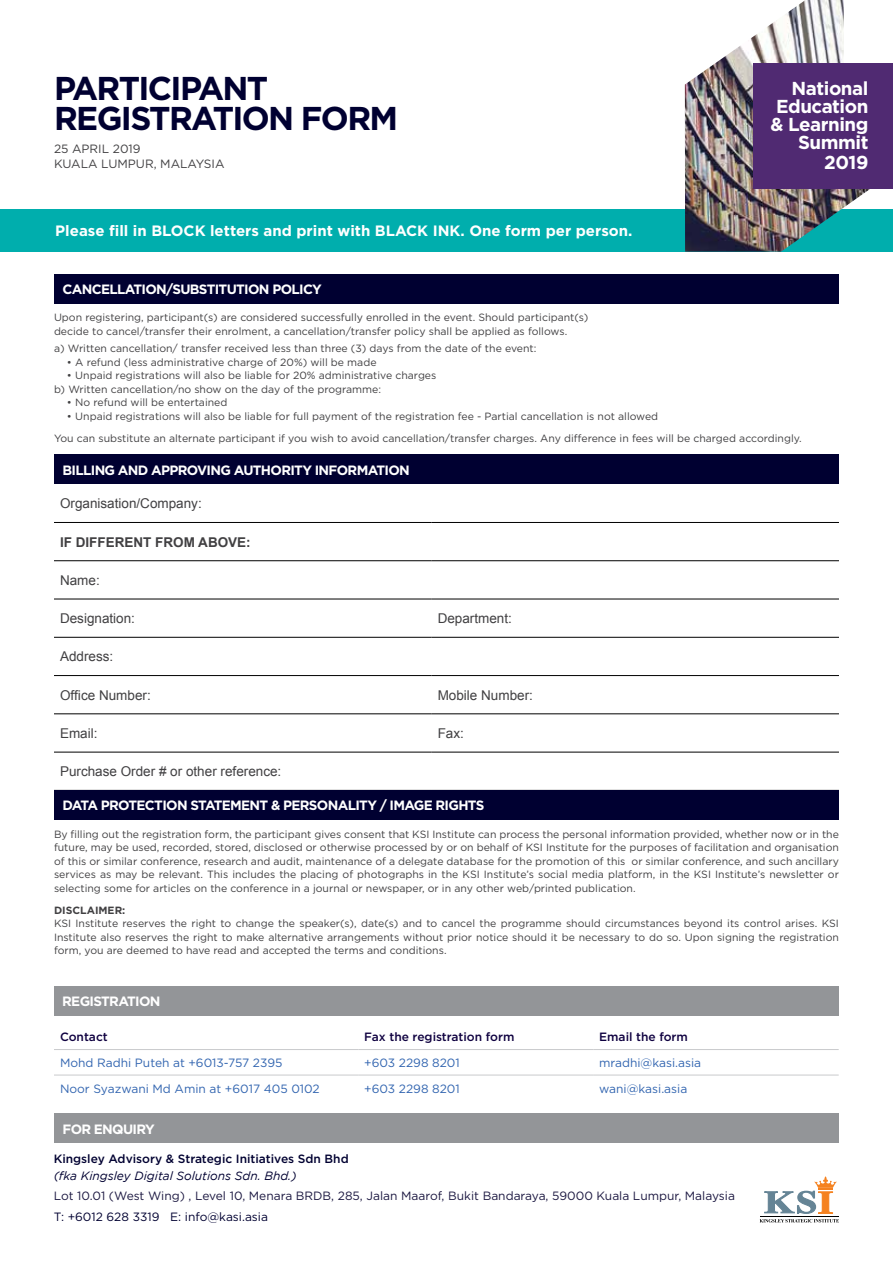
<style>
.page{position:relative;width:893px;height:1263px;background:#fff}
.page>*{position:absolute;margin:0;border:0;box-sizing:border-box;transform-origin:0 0}
.t1{font:700 33px/30px "Gotham";letter-spacing:-.05em;color:#000031}
.t2{font:700 18.75px/18.3px "Gotham";letter-spacing:-.025em;color:#fff;text-align:right}
.t3{font:700 15px "Gotham";color:#fff}
.t4{font:700 13.5px "Gotham";letter-spacing:-.05em;color:#fff}
.t5{font:13.5px "Arial";color:#414042}
.t6{font:700 13.5px "Arial";color:#414042}
.t7{font:12px "Gotham";color:#3265b0}
.t8{font:12px "Gotham";color:#1c1841}
.t9{font:500 12px "Gotham";color:#000031}
.t10{font:500 12px "Gotham";color:#0f0040}
.t11{font:italic 12px "Gotham";color:#000031}
.t12{font:12px/15px "Gotham";color:#414042}
.t13{font:12px "Gotham";color:#000031}
.t14{font:10.5px/13.5px "Gotham";color:#414042}
.t15{font:700 10.5px "Gotham";color:#414042}
</style>
<div class="page">
<hr style="left:54px;top:522px;width:378px;height:1px;background:#000">
<hr style="left:432px;top:522px;width:407px;height:1px;background:#000">
<hr style="left:54px;top:560px;width:378px;height:1px;background:#000">
<hr style="left:432px;top:560px;width:407px;height:1px;background:#000">
<hr style="left:54px;top:599px;width:378px;height:1px;background:#000">
<hr style="left:432px;top:599px;width:407px;height:1px;background:#000">
<hr style="left:54px;top:637px;width:378px;height:1px;background:#000">
<hr style="left:432px;top:637px;width:407px;height:1px;background:#000">
<hr style="left:54px;top:675px;width:378px;height:1px;background:#000">
<hr style="left:432px;top:675px;width:407px;height:1px;background:#000">
<hr style="left:54px;top:713px;width:378px;height:1px;background:#000">
<hr style="left:432px;top:713px;width:407px;height:1px;background:#000">
<hr style="left:54px;top:752px;width:378px;height:1px;background:#000">
<hr style="left:432px;top:752px;width:407px;height:1px;background:#000">
<div style="left:54px;top:454px;width:785px;height:30px;background:#000031"></div>
<div style="left:54px;top:790px;width:785px;height:30px;background:#000031"></div>
<div style="left:54px;top:274px;width:785px;height:30px;background:#000031"></div>
<div style="left:54px;top:986px;width:785px;height:30px;background:#939598"></div>
<div style="left:54px;top:1113px;width:785px;height:30px;background:#939598"></div>
<hr style="left:54px;top:1049px;width:304px;height:1px;background:#c9cacc">
<hr style="left:358px;top:1049px;width:235px;height:1px;background:#c9cacc">
<hr style="left:593px;top:1049px;width:246px;height:1px;background:#c9cacc">
<hr style="left:54px;top:1075px;width:304px;height:1px;background:#c9cacc">
<hr style="left:358px;top:1075px;width:235px;height:1px;background:#c9cacc">
<hr style="left:593px;top:1075px;width:246px;height:1px;background:#c9cacc">
<svg style="left:760px;top:1176px;width:79px;height:46px"></svg>
<div style="left:0;top:209px;width:893px;height:43px;background:#00aead"></div>
<img style="left:685px;top:0;width:192px;height:252px">
<div style="left:753px;top:63px;width:140px;height:125px;background:#502a72"></div>
<h1 class="t1" style="left:54px;top:73px;width:346px">PARTICIPANT<br>REGISTRATION FORM</h1>
<p class="t12" style="left:54px;top:141px;width:172px">25 APRIL 2019<br>KUALA LUMPUR, MALAYSIA</p>
<h3 class="t3" style="left:55px;top:221px;width:579px">Please fill in BLOCK letters and print with BLACK INK. One form per person.</h3>
<h2 class="t2" style="left:770px;top:79px;width:99px">National<br>Education &amp; Learning<br>Summit<br>2019</h2>
<p class="t4" style="left:63px;top:280px;width:261px">CANCELLATION/SUBSTITUTION POLICY</p>
<p class="t14" style="left:54px;top:310px;width:536px">Upon registering, participant(s) are considered successfully enrolled in the event. Should participant(s) decide to cancel/transfer their enrolment, a cancellation/transfer policy shall be applied as follows.</p>
<p class="t14" style="left:54px;top:342px;width:484px">a) Written cancellation/ transfer received less than three (3) days from the date of the event:</p>
<p class="t14" style="left:67px;top:355px;width:311px">• A refund (less administrative charge of 20%) will be made</p>
<p class="t14" style="left:54px;top:369px;width:384px;text-indent:13px">• Unpaid registrations will also be liable for 20% administrative charges b) Written cancellation/no show on the day of the programme:</p>
<p class="t14" style="left:67px;top:396px;width:162px">• No refund will be entertained</p>
<p class="t14" style="left:54px;top:405px;width:749px;line-height:22px;text-indent:13px">• Unpaid registrations will also be liable for full payment of the registration fee - Partial cancellation is not allowed<br>You can substitute an alternate participant if you wish to avoid cancellation/transfer charges. Any difference in fees will be charged accordingly.</p>
<p class="t4" style="left:63px;top:461px;width:349px">BILLING AND APPROVING AUTHORITY INFORMATION</p>
<p class="t5" style="left:60px;top:495px;width:143px">Organisation/Company:</p>
<p class="t6" style="left:60px;top:533px;width:192px">IF DIFFERENT FROM ABOVE:</p>
<p class="t5" style="left:60px;top:571px;width:41px">Name:</p>
<p class="t5" style="left:60px;top:609px;width:77px">Designation:</p>
<p class="t5" style="left:438px;top:609px;width:76px">Department:</p>
<p class="t5" style="left:60px;top:648px;width:55px">Address:</p>
<p class="t5" style="left:60px;top:686px;width:92px">Office Number:</p>
<p class="t5" style="left:438px;top:686px;width:97px">Mobile Number:</p>
<p class="t5" style="left:60px;top:724px;width:39px">Email:</p>
<p class="t5" style="left:438px;top:724px;width:28px">Fax:</p>
<p class="t5" style="left:60px;top:763px;width:223px">Purchase Order # or other reference:</p>
<p class="t4" style="left:63px;top:796px;width:423px">DATA PROTECTION STATEMENT &amp; PERSONALITY / IMAGE RIGHTS</p>
<p class="t14" style="left:54px;top:827px;width:786px;text-align:justify">By filling out the registration form, the participant gives consent that KSI Institute can process the personal information provided, whether now or in the future, may be used, recorded, stored, disclosed or otherwise processed by or on behalf of KSI Institute for the purposes of facilitation and organisation of this or similar conference, research and audit, maintenance of a delegate database for the promotion of this or similar conference, and such ancillary services as may be relevant. This includes the placing of photographs in the KSI Institute’s social media platform, in the KSI Institute’s newsletter or selecting some for articles on the conference in a journal or newspaper, or in any other web/printed publication.</p>
<p class="t15" style="left:54px;top:903px;width:73px">DISCLAIMER:</p>
<p class="t14" style="left:54px;top:916px;width:786px;text-align:justify">KSI Institute reserves the right to change the speaker(s), date(s) and to cancel the programme should circumstances beyond its control arises. KSI Institute also reserves the right to make alternative arrangements without prior notice should it be necessary to do so. Upon signing the registration form, you are deemed to have read and accepted the terms and conditions.</p>
<p class="t4" style="left:62px;top:992px;width:100px">REGISTRATION</p>
<p class="t10" style="left:60px;top:1029px;width:49px">Contact</p>
<p class="t10" style="left:364px;top:1029px;width:152px">Fax the registration form</p>
<p class="t10" style="left:599px;top:1029px;width:90px">Email the form</p>
<p class="t7" style="left:60px;top:1055px;width:224px">Mohd Radhi Puteh at +6013-757 2395</p>
<p class="t7" style="left:364px;top:1055px;width:97px">+603 2298 8201</p>
<p class="t7" style="left:599px;top:1055px;width:103px">mradhi@kasi.asia</p>
<p class="t7" style="left:60px;top:1081px;width:261px">Noor Syazwani Md Amin at +6017 405 0102</p>
<p class="t7" style="left:364px;top:1081px;width:97px">+603 2298 8201</p>
<p class="t7" style="left:599px;top:1081px;width:90px">wani@kasi.asia</p>
<p class="t4" style="left:63px;top:1120px;width:94px">FOR ENQUIRY</p>
<p class="t9" style="left:54px;top:1151px;width:297px">Kingsley Advisory &amp; Strategic Initiatives Sdn Bhd</p>
<p class="t11" style="left:54px;top:1168px;width:244px">(fka Kingsley Digital Solutions Sdn. Bhd.)</p>
<p class="t8" style="left:54px;top:1188px;width:683px">Lot 10.01 (West Wing) , Level 10, Menara BRDB, 285, Jalan Maarof, Bukit Bandaraya, 59000 Kuala Lumpur, Malaysia</p>
<p class="t13" style="left:54px;top:1209px;width:216px">T: +6012 628 3319 E: info@kasi.asia</p>
</div>
